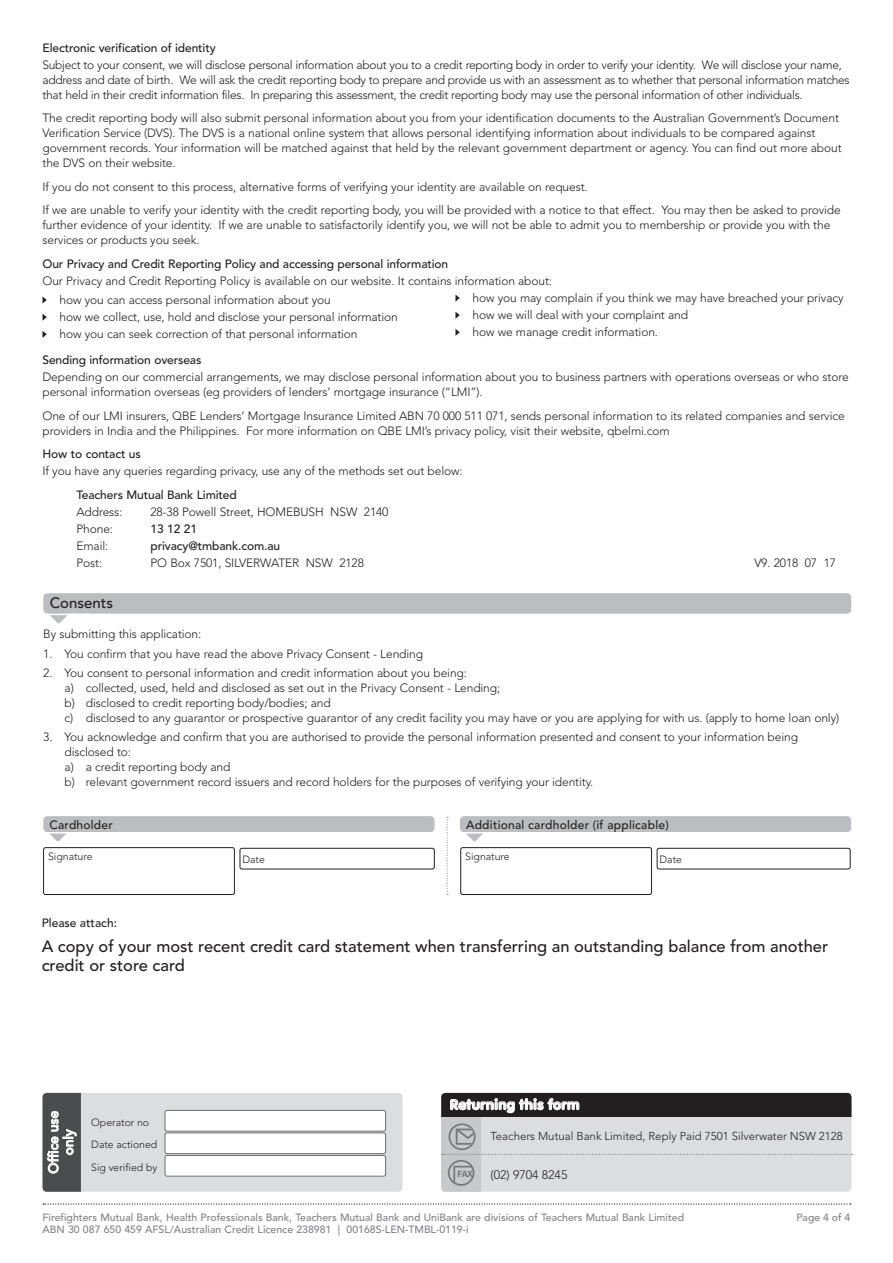
<style>
.page{position:relative;width:893px;height:1263px;background:#fff}
.page>*{position:absolute;margin:0;border:0;box-sizing:border-box;transform-origin:0 0}
.Body_copy{font:500 16.5px/19.5px "Avenir LT Std";color:#231f20}
.Deva_body_copy{font:15px "VAG Rundschrift D";letter-spacing:.015em;color:#fff}
.Deva_subheading_2{font:500 15px "Avenir LT Std";color:#231f20}
.Body_Copy{font:500 13.5px "Avenir LT Std";letter-spacing:.01em;color:#fff}
.t1{font:300 12.3px "Avenir LT Std";color:#231f20}
.t2{font:300 12px/15px "Avenir LT Std";letter-spacing:-.01em;color:#231f20}
.Deva_subheading_3{font:500 12px "Avenir LT Std";letter-spacing:-.01em;color:#231f20}
.Deva_subheading_3-2{font:500 12px "Avenir LT Std";letter-spacing:.02em;color:#231f20}
.Body_copy-2{font:500 12px "Avenir LT Std";color:#231f20}
.t3{font:300 11.4px "Avenir LT Std";color:#231f20}
.t4{font:500 10.5px/12px "Avenir LT Std";color:#808285}
.Deva_body_copy_insid{font:300 10.5px "Avenir LT Std";color:#231f20}
</style>
<div class="page">
<svg style="left:43px;top:1203px;width:808px;height:2px"></svg>
<div style="left:441px;top:1093px;width:410px;height:99px;background:#dcdddf;border-radius:4px"></div>
<div style="left:441px;top:1108px;width:40px;height:84px;background:#c7c8ca"></div>
<div style="left:441px;top:1093px;width:410px;height:23px;background:#231f20"></div>
<svg style="left:450px;top:1098px;width:129px;height:15px"></svg>
<svg style="left:442px;top:1123px;width:410px;height:63px"></svg>
<div style="left:43px;top:1093px;width:359px;height:99px;background:#dcdddf;border-radius:4px"></div>
<div style="left:165px;top:1110px;width:221px;height:21px;background:#fff;border-radius:2px"></div>
<div style="left:165px;top:1110px;width:221px;height:21px;border:1px solid #6c6d70;border-radius:2px"></div>
<div style="left:165px;top:1133px;width:221px;height:20px;background:#fff;border-radius:2px"></div>
<div style="left:165px;top:1132px;width:221px;height:22px;border:1px solid #6c6d70;border-radius:2px"></div>
<div style="left:165px;top:1155px;width:221px;height:21px;background:#fff;border-radius:2px"></div>
<div style="left:165px;top:1155px;width:221px;height:21px;border:1px solid #6c6d70;border-radius:2px"></div>
<svg style="left:43px;top:1093px;width:38px;height:99px;background:#616262"></svg>
<div style="left:43px;top:593px;width:808px;height:21px;background:#bcbdc0;border-radius:4px"></div>
<svg style="left:48px;top:613px;width:21px;height:11px"></svg>
<hr style="left:45px;top:614px;width:46px;height:1px;background:#fff">
<svg style="left:446px;top:817px;width:2px;height:78px"></svg>
<div style="left:43px;top:816px;width:391px;height:16px;background:#bcbdc0;border-radius:4px"></div>
<svg style="left:49px;top:833px;width:18px;height:9px"></svg>
<div style="left:460px;top:816px;width:391px;height:16px;background:#bcbdc0;border-radius:4px"></div>
<svg style="left:466px;top:833px;width:17px;height:9px"></svg>
<div style="left:43px;top:847px;width:192px;height:48px;border:1px solid #231f20;border-radius:2px"></div>
<div style="left:460px;top:847px;width:192px;height:48px;border:1px solid #231f20;border-radius:2px"></div>
<div style="left:240px;top:848px;width:195px;height:21px;border:1px solid #231f20;border-radius:2px"></div>
<div style="left:657px;top:848px;width:193px;height:21px;border:1px solid #231f20;border-radius:2px"></div>
<svg style="left:43px;top:297px;width:4px;height:6px"></svg>
<svg style="left:43px;top:314px;width:4px;height:7px"></svg>
<svg style="left:43px;top:331px;width:4px;height:7px"></svg>
<svg style="left:455px;top:295px;width:5px;height:7px"></svg>
<svg style="left:455px;top:312px;width:5px;height:7px"></svg>
<svg style="left:455px;top:329px;width:5px;height:7px"></svg>
<p class="Deva_subheading_3" style="left:43px;top:41px;width:175px">Electronic verification of identity</p>
<p class="t2" style="left:43px;top:57px;width:809px">Subject to your consent, we will disclose personal information about you to a credit reporting body in order to verify your identity. We will disclose your name, address and date of birth. We will ask the credit reporting body to prepare and provide us with an assessment as to whether that personal information matches that held in their credit information files. In preparing this assessment, the credit reporting body may use the personal information of other individuals.</p>
<p class="t2" style="left:43px;top:111px;width:801px">The credit reporting body will also submit personal information about you from your identification documents to the Australian Government’s Document Verification Service (DVS). The DVS is a national online system that allows personal identifying information about individuals to be compared against government records. Your information will be matched against that held by the relevant government department or agency. You can find out more about the DVS on their website.</p>
<p class="t2" style="left:43px;top:179px;width:547px">If you do not consent to this process, alternative forms of verifying your identity are available on request.</p>
<p class="t2" style="left:43px;top:203px;width:800px">If we are unable to verify your identity with the credit reporting body, you will be provided with a notice to that effect. You may then be asked to provide further evidence of your identity. If we are unable to satisfactorily identify you, we will not be able to admit you to membership or provide you with the services or products you seek.</p>
<p class="Deva_subheading_3" style="left:43px;top:257px;width:407px">Our Privacy and Credit Reporting Policy and accessing personal information</p>
<p class="t2" style="left:43px;top:273px;width:511px">Our Privacy and Credit Reporting Policy is available on our website. It contains information about:</p>
<p class="t2" style="left:60px;top:292px;width:273px">how you can access personal information about you</p>
<p class="t2" style="left:60px;top:309px;width:340px">how we collect, use, hold and disclose your personal information</p>
<p class="t2" style="left:60px;top:326px;width:300px">how you can seek correction of that personal information</p>
<p class="t2" style="left:472px;top:290px;width:373px">how you may complain if you think we may have breached your privacy</p>
<p class="t2" style="left:472px;top:307px;width:217px">how we will deal with your complaint and</p>
<p class="t2" style="left:472px;top:324px;width:187px">how we manage credit information.</p>
<p class="Deva_subheading_3" style="left:43px;top:353px;width:160px">Sending information overseas</p>
<p class="t2" style="left:43px;top:370px;width:808px">Depending on our commercial arrangements, we may disclose personal information about you to business partners with operations overseas or who store personal information overseas (eg providers of lenders’ mortgage insurance (“LMI”).</p>
<p class="t2" style="left:43px;top:408px;width:804px">One of our LMI insurers, QBE Lenders’ Mortgage Insurance Limited ABN 70 000 511 071, sends personal information to its related companies and service providers in India and the Philippines. For more information on QBE LMI’s privacy policy, visit their website, qbelmi.com</p>
<p class="Deva_subheading_3" style="left:43px;top:447px;width:100px">How to contact us</p>
<p class="t2" style="left:43px;top:464px;width:422px">If you have any queries regarding privacy, use any of the methods set out below:</p>
<p class="Deva_subheading_3" style="left:77px;top:488px;width:162px">Teachers Mutual Bank Limited</p>
<p class="t2" style="left:77px;top:504px;width:47px">Address:</p>
<p class="t2" style="left:151px;top:504px;width:239px">28-38 Powell Street, HOMEBUSH NSW 2140</p>
<p class="t2" style="left:77px;top:521px;width:38px">Phone:</p>
<p class="Deva_subheading_3" style="left:151px;top:522px;width:48px">13 12 21</p>
<p class="t2" style="left:77px;top:539px;width:33px">Email:</p>
<p class="Deva_subheading_3" style="left:151px;top:539px;width:131px">privacy@tmbank.com.au</p>
<p class="t2" style="left:77px;top:556px;width:27px">Post:</p>
<p class="t2" style="left:151px;top:556px;width:215px">PO Box 7501, SILVERWATER NSW 2128</p>
<p class="t2" style="left:754px;top:556px;width:83px">V9. 2018 07 17</p>
<p class="Deva_subheading_2" style="left:50px;top:595px;width:65px">Consents</p>
<p class="t2" style="left:43px;top:627px;width:160px">By submitting this application:</p>
<p class="t2" style="left:43px;top:646px;width:381px">1. You confirm that you have read the above Privacy Consent - Lending</p>
<p class="t2" style="left:43px;top:665px;width:425px">2. You consent to personal information and credit information about you being:</p>
<p class="t2" style="left:65px;top:680px;width:437px">a) collected, used, held and disclosed as set out in the Privacy Consent - Lending;</p>
<p class="t2" style="left:65px;top:695px;width:268px">b) disclosed to credit reporting body/bodies; and</p>
<p class="t2" style="left:65px;top:710px;width:776px">c) disclosed to any guarantor or prospective guarantor of any credit facility you may have or you are applying for with us. (apply to home loan only)</p>
<p class="t2" style="left:65px;top:730px;width:735px;text-indent:-21px">3. You acknowledge and confirm that you are authorised to provide the personal information presented and consent to your information being disclosed to:</p>
<p class="t2" style="left:65px;top:760px;width:167px">a) a credit reporting body and</p>
<p class="t2" style="left:65px;top:775px;width:530px">b) relevant government record issuers and record holders for the purposes of verifying your identity.</p>
<p class="Deva_subheading_3-2" style="left:49px;top:817px;width:65px">Cardholder</p>
<p class="Deva_subheading_3-2" style="left:466px;top:817px;width:204px">Additional cardholder (if applicable)</p>
<p class="Deva_body_copy_insid" style="left:48px;top:850px;width:46px">Signature</p>
<p class="Deva_body_copy_insid" style="left:242px;top:853px;width:24px">Date</p>
<p class="Deva_body_copy_insid" style="left:465px;top:850px;width:46px">Signature</p>
<p class="Deva_body_copy_insid" style="left:659px;top:853px;width:24px">Date</p>
<p class="Body_copy-2" style="left:42px;top:916px;width:77px">Please attach:</p>
<p class="Body_copy" style="left:42px;top:937px;width:788px">A copy of your most recent credit card statement when transferring an outstanding balance from another credit or store card</p>
<p class="Body_Copy" style="left:46px;top:1174px;width:64px;rotate:-90deg">Office use</p>
<p class="Body_Copy" style="left:61px;top:1155px;width:27px;rotate:-90deg">only</p>
<p class="Deva_body_copy_insid" style="left:91px;top:1116px;width:59px">Operator no</p>
<p class="Deva_body_copy_insid" style="left:91px;top:1138px;width:68px">Date actioned</p>
<p class="Deva_body_copy_insid" style="left:91px;top:1161px;width:68px">Sig verified by</p>
<p class="Deva_body_copy" style="left:450px;top:1095px;width:131px">Returning this form</p>
<p class="t3" style="left:491px;top:1129px;width:354px">Teachers Mutual Bank Limited, Reply Paid 7501 Silverwater NSW 2128</p>
<p class="t1" style="left:491px;top:1167px;width:78px">(02) 9704 8245</p>
<p class="t4" style="left:43px;top:1212px;width:643px">Firefighters Mutual Bank, Health Professionals Bank, Teachers Mutual Bank and UniBank are divisions of Teachers Mutual Bank Limited<br>ABN 30 087 650 459 AFSL/Australian Credit Licence 238981 | 00168S-LEN-TMBL-0119-i</p>
<p class="t4" style="left:796px;top:1212px;width:56px">Page 4 of 4</p>
</div>
